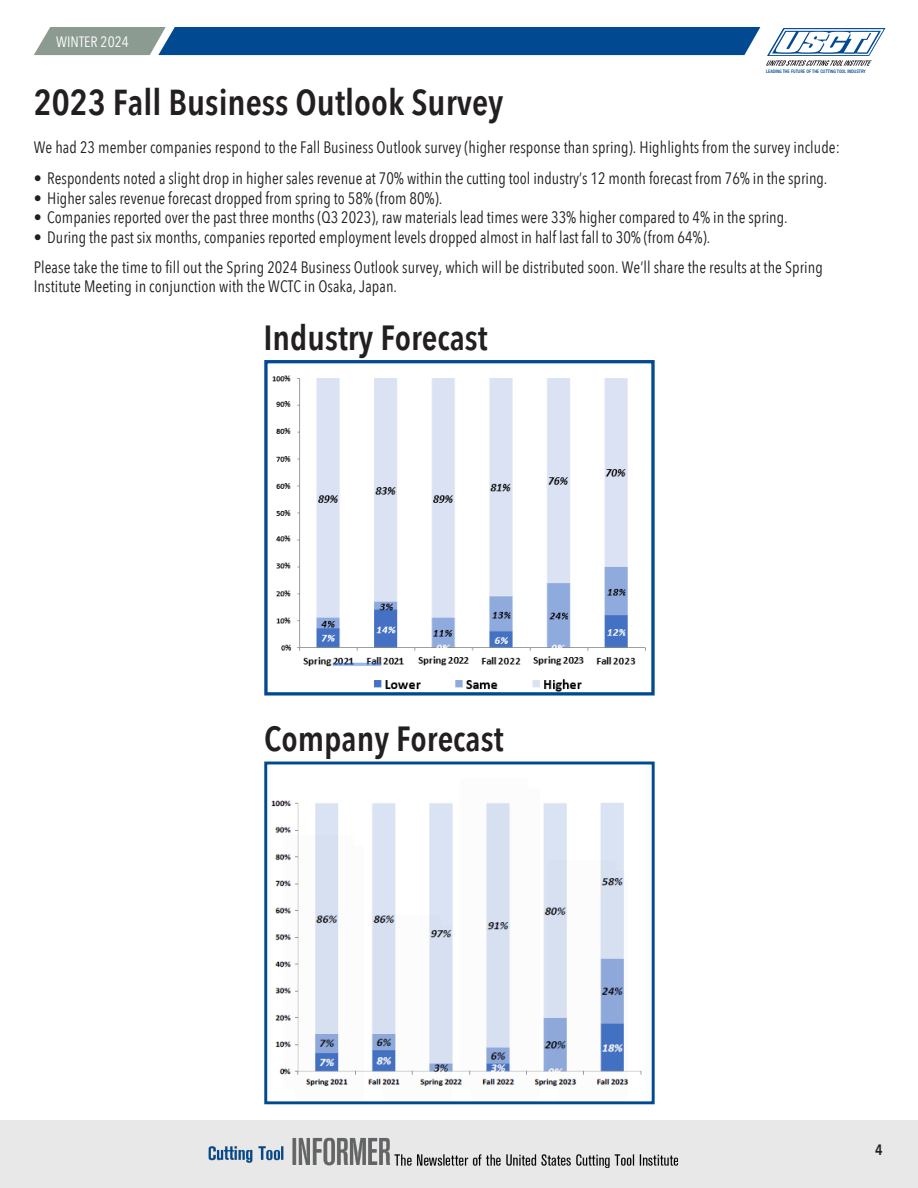
<style>
.page{position:relative;width:918px;height:1188px;background:#fff}
.page>*{position:absolute;margin:0;border:0;box-sizing:border-box;transform-origin:0 0}
.t1{font:600 36px "Avenir Next Condensed";color:#231f20}
.t2{font:600 34.95px "Avenir Next Condensed";color:#231f20}
.t3{font:16.5px/19.5px "Avenir Next Condensed";color:#231f20}
.t4{font:15px "Avenir Next Condensed";color:#fff}
.t5{font:600 15px "Avenir Next Condensed";color:#231f20}
.t6{font:500 condensed 4.8px "Helvetica Neue";color:#014990}
.t7{font:500 condensed 4.8px "Helvetica Neue";color:#231f20}
</style>
<div class="page">
<div style="left:0;top:1120px;width:918px;height:68px;background:#e8e8e9"></div>
<svg style="left:766px;top:28px;width:119px;height:38px"></svg>
<img style="left:208px;top:1137px;width:471px;height:31px">
<svg style="left:34px;top:27px;width:726px;height:28px;background:#1f5c94"></svg>
<img style="left:272px;top:375px;width:374px;height:317px">
<div style="left:264px;top:360px;width:391px;height:336px;border:3px solid #014990"></div>
<img style="left:271px;top:800px;width:371px;height:286px">
<div style="left:264px;top:762px;width:391px;height:342px;border:3px solid #014990"></div>
<p class="t4" style="left:56px;top:29px;width:74px">WINTER 2024</p>
<p class="t1" style="left:34px;top:71px;width:471px">2023 Fall Business Outlook Survey</p>
<p class="t6" style="left:766px;top:68px;width:101px">LEADING THE FUTURE OF THE CUTTING TOOL INDUSTRY</p>
<p class="t3" style="left:34px;top:136px;width:808px">We had 23 member companies respond to the Fall Business Outlook survey (higher response than spring). Highlights from the survey include:</p>
<p class="t3" style="left:34px;top:168px;width:795px">• Respondents noted a slight drop in higher sales revenue at 70% within the cutting tool industry’s 12 month forecast from 76% in the spring.</p>
<p class="t3" style="left:34px;top:187px;width:410px">• Higher sales revenue forecast dropped from spring to 58% (from 80%).</p>
<p class="t3" style="left:34px;top:207px;width:755px">• Companies reported over the past three months (Q3 2023), raw materials lead times were 33% higher compared to 4% in the spring.</p>
<p class="t3" style="left:34px;top:226px;width:678px">• During the past six months, companies reported employment levels dropped almost in half last fall to 30% (from 64%).</p>
<p class="t3" style="left:34px;top:256px;width:791px">Please take the time to fill out the Spring 2024 Business Outlook survey, which will be distributed soon. We’ll share the results at the Spring<br>Institute Meeting in conjunction with the WCTC in Osaka, Japan.</p>
<p class="t2" style="left:263px;top:308px;width:226px">Industry Forecast</p>
<p class="t7" style="left:755px;top:141px;width:101px">LEADING THE FUTURE OF THE CUTTING TOOL INDUSTRY</p>
<p class="t2" style="left:264px;top:708px;width:241px">Company Forecast</p>
<p class="t5" style="left:875px;top:1136px;width:9px">4</p>
</div>
